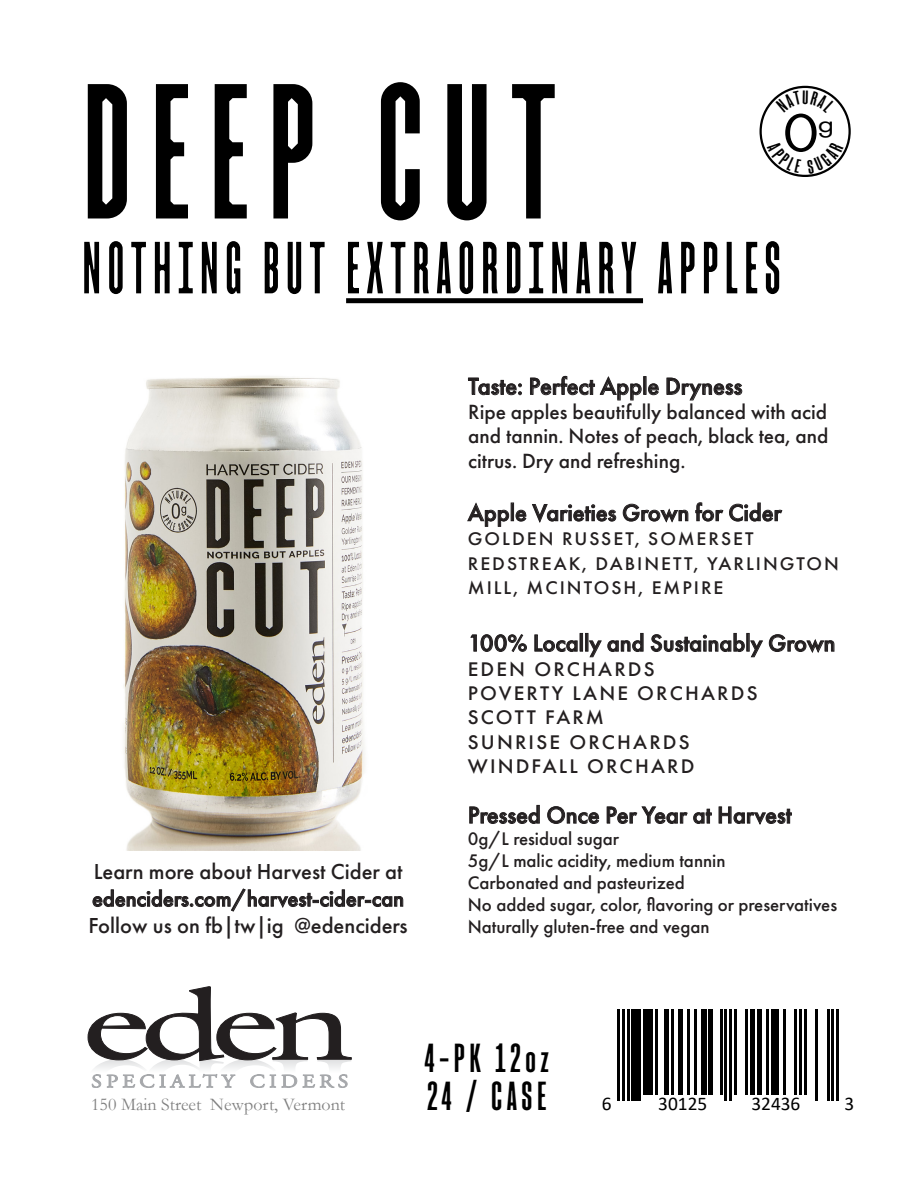
<style>
.page{position:relative;width:918px;height:1188px;background:#fff}
.page>*{position:absolute;margin:0;border:0;box-sizing:border-box;transform-origin:0 0}
.t1{font:700 condensed 192px "Graft";letter-spacing:.1em;color:#000}
.t2{font:700 condensed 73.65px "Graft";letter-spacing:.1em;color:#000;scale:.9 1}
.t3{font:55.8px "Futura PT";color:#000;scale:1.18 1}
.t4{font:700 condensed 40.5px/37.5px "Graft";letter-spacing:.1em;color:#000;scale:1.11 1}
.t5{font:25.05px "Futura PT";color:#000;scale:1.25 1}
.t6{font:500 24.45px "Futura PT";color:#231f20}
.t7{font:500 22.5px/27px "Futura PT";color:#231f20}
.t8{font:500 21.3px/24.5px "Futura PT";color:#231f20;text-align:justify}
.t9{font:500 20.55px/24.3px "Futura PT";letter-spacing:.1em;color:#231f20;scale:1.04 1}
.t10{font:19.35px "Calibri";color:#000}
.t11{font:500 19.05px/24.5px "Futura PT";letter-spacing:.1em;color:#231f20;scale:1.04 1}
.t12{font:500 18.9px/21.9px "Futura PT";color:#231f20}
.t13{font:18px "Garamond";color:#808080}
</style>
<div class="page">
<hr style="left:618px;top:1009px;width:2px;height:92px;background:#000">
<hr style="left:622px;top:1009px;width:3px;height:92px;background:#000">
<hr style="left:627px;top:1009px;width:2px;height:92px;background:#000">
<hr style="left:632px;top:1009px;width:2px;height:92px;background:#000">
<hr style="left:634px;top:1009px;width:2px;height:92px;background:#000">
<hr style="left:636px;top:1009px;width:3px;height:92px;background:#000">
<hr style="left:639px;top:1009px;width:2px;height:92px;background:#000">
<hr style="left:643px;top:1009px;width:3px;height:85px;background:#000">
<hr style="left:646px;top:1009px;width:2px;height:85px;background:#000">
<hr style="left:648px;top:1009px;width:2px;height:85px;background:#000">
<hr style="left:650px;top:1009px;width:3px;height:85px;background:#000">
<hr style="left:655px;top:1009px;width:2px;height:85px;background:#000">
<hr style="left:664px;top:1009px;width:3px;height:85px;background:#000">
<hr style="left:667px;top:1009px;width:2px;height:85px;background:#000">
<hr style="left:671px;top:1009px;width:3px;height:85px;background:#000">
<hr style="left:678px;top:1009px;width:3px;height:85px;background:#000">
<hr style="left:681px;top:1009px;width:2px;height:85px;background:#000">
<hr style="left:688px;top:1009px;width:2px;height:85px;background:#000">
<hr style="left:695px;top:1009px;width:2px;height:85px;background:#000">
<hr style="left:702px;top:1009px;width:2px;height:85px;background:#000">
<hr style="left:704px;top:1009px;width:2px;height:85px;background:#000">
<hr style="left:708px;top:1009px;width:3px;height:85px;background:#000">
<hr style="left:711px;top:1009px;width:2px;height:85px;background:#000">
<hr style="left:720px;top:1009px;width:2px;height:85px;background:#000">
<hr style="left:725px;top:1009px;width:2px;height:92px;background:#000">
<hr style="left:729px;top:1009px;width:3px;height:92px;background:#000">
<hr style="left:734px;top:1009px;width:2px;height:85px;background:#000">
<hr style="left:746px;top:1009px;width:2px;height:85px;background:#000">
<hr style="left:750px;top:1009px;width:3px;height:85px;background:#000">
<hr style="left:753px;top:1009px;width:2px;height:85px;background:#000">
<hr style="left:757px;top:1009px;width:3px;height:85px;background:#000">
<hr style="left:760px;top:1009px;width:2px;height:85px;background:#000">
<hr style="left:767px;top:1009px;width:2px;height:85px;background:#000">
<hr style="left:771px;top:1009px;width:3px;height:85px;background:#000">
<hr style="left:774px;top:1009px;width:2px;height:85px;background:#000">
<hr style="left:776px;top:1009px;width:2px;height:85px;background:#000">
<hr style="left:783px;top:1009px;width:2px;height:85px;background:#000">
<hr style="left:795px;top:1009px;width:2px;height:85px;background:#000">
<hr style="left:799px;top:1009px;width:3px;height:85px;background:#000">
<hr style="left:804px;top:1009px;width:2px;height:85px;background:#000">
<hr style="left:816px;top:1009px;width:2px;height:92px;background:#000">
<hr style="left:827px;top:1009px;width:3px;height:92px;background:#000">
<hr style="left:832px;top:1009px;width:2px;height:92px;background:#000">
<hr style="left:836px;top:1009px;width:3px;height:92px;background:#000">
<svg style="left:467px;top:503px;width:42px;height:24px"></svg>
<div style="left:511px;top:503px;width:3px;height:18px;border:1px solid #231f20"></div>
<svg style="left:516px;top:510px;width:10px;height:11px"></svg>
<svg style="left:532px;top:504px;width:84px;height:19px"></svg>
<svg style="left:623px;top:504px;width:65px;height:18px"></svg>
<svg style="left:695px;top:502px;width:28px;height:19px"></svg>
<svg style="left:729px;top:503px;width:53px;height:18px"></svg>
<svg style="left:470px;top:634px;width:57px;height:18px"></svg>
<svg style="left:535px;top:635px;width:43px;height:17px"></svg>
<div style="left:580px;top:633px;width:3px;height:18px;border:1px solid #231f20"></div>
<div style="left:585px;top:633px;width:3px;height:18px;border:1px solid #231f20"></div>
<svg style="left:589px;top:641px;width:13px;height:16px"></svg>
<svg style="left:608px;top:633px;width:35px;height:19px"></svg>
<svg style="left:651px;top:633px;width:112px;height:24px"></svg>
<svg style="left:769px;top:634px;width:65px;height:19px"></svg>
<svg style="left:468px;top:378px;width:54px;height:17px"></svg>
<svg style="left:530px;top:376px;width:112px;height:24px"></svg>
<div style="left:643px;top:376px;width:3px;height:19px;border:1px solid #231f20"></div>
<svg style="left:648px;top:384px;width:11px;height:11px"></svg>
<svg style="left:667px;top:378px;width:75px;height:23px"></svg>
<svg style="left:469px;top:805px;width:71px;height:19px"></svg>
<svg style="left:547px;top:806px;width:52px;height:18px"></svg>
<svg style="left:607px;top:806px;width:105px;height:18px"></svg>
<svg style="left:719px;top:807px;width:73px;height:18px"></svg>
<svg style="left:93px;top:889px;width:310px;height:23px"></svg>
<img style="left:123px;top:376px;width:242px;height:475px">
<div style="left:346px;top:298px;width:297px;height:5px;background:#000"></div>
<svg style="left:88px;top:986px;width:264px;height:102px"></svg>
<div style="left:760px;top:86px;width:91px;height:91px;border:2px solid #000;border-radius:50%"></div>
<svg style="left:776px;top:90px;width:59px;height:10px"></svg>
<svg style="left:767px;top:151px;width:27px;height:22px"></svg>
<svg style="left:812px;top:151px;width:32px;height:23px"></svg>
<h1 class="t1" style="left:82px;top:46px;width:475px">DEEP CUT</h1>
<h3 class="t3" style="left:782px;top:100px;width:33px">0</h3>
<h3 class="t5" style="left:818px;top:109px;width:15px">g</h3>
<h2 class="t2" style="left:82px;top:227px;width:777px">NOTHING BUT EXTRAORDINARY APPLES</h2>
<p class="t6" style="left:468px;top:372px;width:276px">Taste: Perfect Apple Dryness</p>
<p class="t8" style="left:468px;top:399px;width:362px">Ripe apples beautifully balanced with acid and tannin. Notes of peach, black tea, and citrus. Dry and refreshing.</p>
<p class="t7" style="left:89px;top:858px;width:321px">Learn more about Harvest Cider at edenciders.com/harvest-cider-can<br>Follow us on fb|tw|ig @edenciders</p>
<p class="t6" style="left:468px;top:498px;width:315px">Apple Varieties Grown for Cider</p>
<p class="t11" style="left:468px;top:527px;width:358px">GOLDEN RUSSET, SOMERSET<br>REDSTREAK, DABINETT, YARLINGTON<br>MILL, MCINTOSH, EMPIRE</p>
<p class="t6" style="left:468px;top:628px;width:369px">100% Locally and Sustainably Grown</p>
<p class="t9" style="left:468px;top:657px;width:280px">EDEN ORCHARDS<br>POVERTY LANE ORCHARDS<br>SCOTT FARM<br>SUNRISE ORCHARDS<br>WINDFALL ORCHARD</p>
<p class="t6" style="left:468px;top:800px;width:325px">Pressed Once Per Year at Harvest</p>
<p class="t12" style="left:468px;top:828px;width:371px">0g/L residual sugar<br>5g/L malic acidity, medium tannin<br>Carbonated and pasteurized<br>No added sugar, color, flavoring or preservatives Naturally gluten-free and vegan</p>
<p class="t13" style="left:91px;top:1092px;width:255px">150 Main Street Newport, Vermont</p>
<h3 class="t4" style="left:424px;top:1040px;width:114px">4-PK 12oz<br>24 / CASE</h3>
<p class="t10" style="left:602px;top:1091px;width:11px">6</p>
<p class="t10" style="left:658px;top:1091px;width:51px">30125</p>
<p class="t10" style="left:751px;top:1091px;width:51px">32436</p>
<p class="t10" style="left:845px;top:1091px;width:11px">3</p>
</div>
